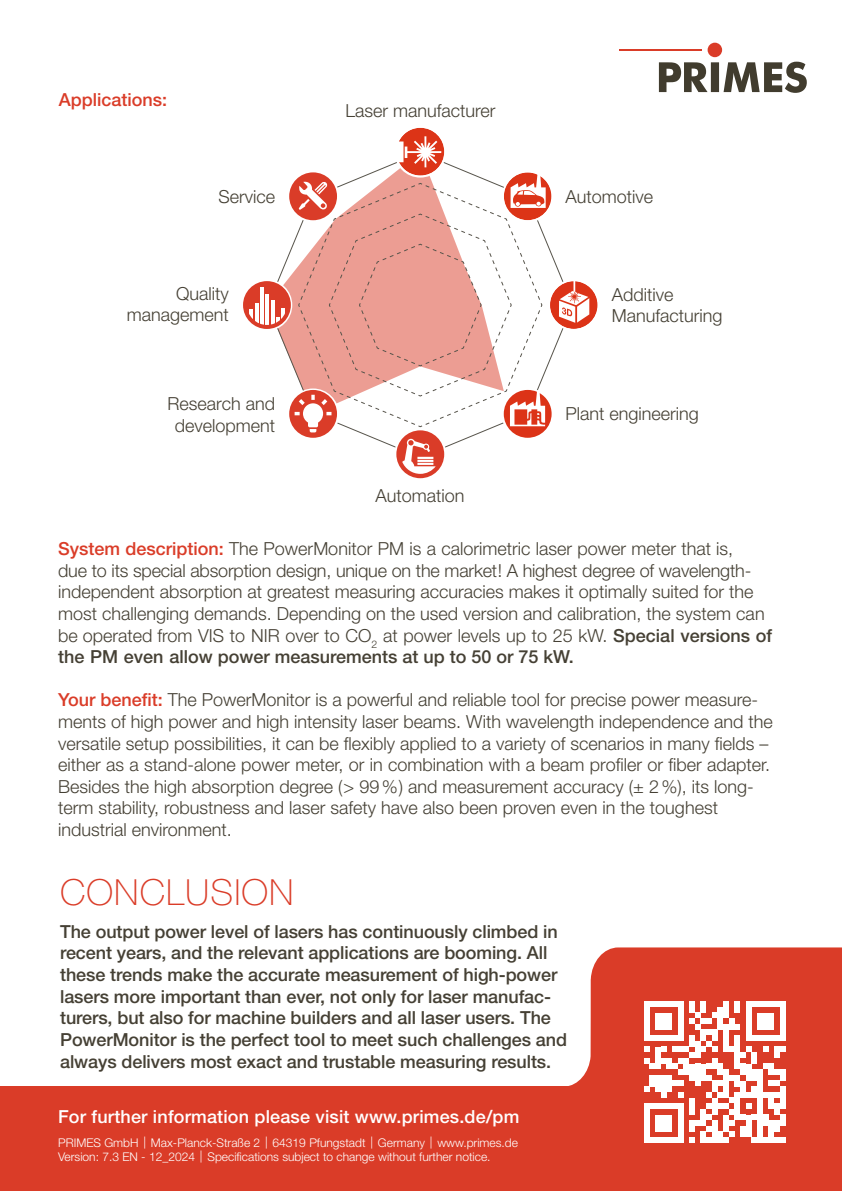
<style>
.page{position:relative;width:842px;height:1191px;background:#fff}
.page>*{position:absolute;margin:0;border:0;box-sizing:border-box;transform-origin:0 0}
.t1{font:100 36px "Helvetica Neue LT Std";letter-spacing:.03em;color:#da3c28}
.t2{font:300 18px/21.6px "Helvetica Neue LT Std";color:#454034}
.t3{font:500 18px/21.6px "Helvetica Neue LT Std";letter-spacing:-.005em;color:#454034}
.t4{font:500 18px "Helvetica Neue LT Std";letter-spacing:.01em;color:#fff}
.t5{font:500 18px "Helvetica Neue LT Std";color:#da3c28}
.t6{font:300 12px/14px "Helvetica Neue LT Std";color:#fff}
.s1{font-weight:500;color:#da3c28}
.s2{font-weight:500}
</style>
<div class="page">
<div style="left:0;top:1086px;width:842px;height:105px;background:#da3c28"></div>
<svg style="left:277px;top:183px;width:18px;height:247px"></svg>
<div style="left:287px;top:170px;width:52px;height:52px;border:4px solid #fff;border-radius:50%"></div>
<div style="left:287px;top:388px;width:52px;height:52px;border:4px solid #fff;border-radius:50%"></div>
<svg style="left:242px;top:281px;width:48px;height:48px"></svg>
<div style="left:240px;top:279px;width:52px;height:52px;border:4px solid #fff;border-radius:50%"></div>
<div style="left:245px;top:283px;width:44px;height:44px;background:#da3c28;border-radius:50%"></div>
<hr style="left:250px;top:309px;width:3px;height:18px;background:#fff">
<hr style="left:255px;top:303px;width:3px;height:24px;background:#fff">
<hr style="left:260px;top:287px;width:4px;height:40px;background:#fff">
<hr style="left:265px;top:294px;width:4px;height:33px;background:#fff">
<hr style="left:271px;top:300px;width:3px;height:27px;background:#fff">
<svg style="left:276px;top:317px;width:4px;height:10px"></svg>
<svg style="left:281px;top:308px;width:4px;height:19px"></svg>
<svg style="left:286px;top:314px;width:4px;height:13px"></svg>
<div style="left:243px;top:281px;width:48px;height:48px;border:4px solid #da3c28;border-radius:50%"></div>
<div style="left:289px;top:172px;width:48px;height:48px;background:#da3c28;border-radius:50%"></div>
<svg style="left:289px;top:390px;width:48px;height:48px"></svg>
<svg style="left:295px;top:128px;width:302px;height:350px"></svg>
<svg style="left:569px;top:947px;width:273px;height:195px"></svg>
<div style="left:708px;top:43px;width:14px;height:14px;background:#da3c28;border-radius:50%"></div>
<hr style="left:619px;top:49px;width:83px;height:2px;background:#da3c28">
<svg style="left:659px;top:62px;width:148px;height:31px"></svg>
<p class="t5" style="left:59px;top:89px;width:110px">Applications:</p>
<p class="t2" style="left:345px;top:99px;width:152px">Laser manufacturer</p>
<p class="t2" style="left:219px;top:185px;width:58px">Service</p>
<p class="t2" style="left:566px;top:185px;width:89px">Automotive</p>
<p class="t2" style="left:127px;top:282px;width:104px;text-align:right">Quality management</p>
<p class="t2" style="left:168px;top:392px;width:109px;text-align:center">Research and development</p>
<p class="t2" style="left:376px;top:484px;width:91px">Automation</p>
<p class="t2" style="left:612px;top:283px;width:112px">Additive<br>Manufacturing</p>
<p class="t2" style="left:566px;top:403px;width:135px">Plant engineering</p>
<p class="t2" style="left:58px;top:537px;width:715px"><span class="s1">System description:</span> The PowerMonitor PM is a calorimetric laser power meter that is,<br>due to its special absorption design, unique on the market! A highest degree of wavelength&shy;independent absorption at greatest measuring accuracies makes it optimally suited for the most challenging demands. Depending on the used version and calibration, the system can be operated from VIS to NIR over to CO<sub>2</sub> at power levels up to 25 kW. <span class="s2">Special versions of the PM even allow power measurements at up to 50 or 75 kW.</span></p>
<p class="t2" style="left:58px;top:689px;width:716px"><span class="s1">Your benefit:</span> The PowerMonitor is a powerful and reliable tool for precise power measure&shy;ments of high power and high intensity laser beams. With wavelength independence and the versatile setup possibilities, it can be flexibly applied to a variety of scenarios in many fields – either as a stand-alone power meter, or in combination with a beam profiler or fiber adapter.<br>Besides the high absorption degree (&gt; 99%) and measurement accuracy (± 2%), its long&shy;term stability, robustness and laser safety have also been proven even in the toughest industrial environment.</p>
<h1 class="t1" style="left:60px;top:871px;width:235px">CONCLUSION</h1>
<p class="t3" style="left:60px;top:920px;width:508px">The output power level of lasers has continuously climbed in recent years, and the relevant applications are booming. All these trends make the accurate measurement of high-power lasers more important than ever, not only for laser manufac&shy;turers, but also for machine builders and all laser users. The PowerMonitor is the perfect tool to meet such challenges and always delivers most exact and trustable measuring results.</p>
<p class="t4" style="left:58px;top:1106px;width:463px">For further information please visit www.primes.de/pm</p>
<p class="t6" style="left:58px;top:1135px;width:461px">PRIMES GmbH | Max-Planck-Straße 2 | 64319 Pfungstadt | Germany | www.primes.de<br>Version: 7.3 EN - 12_2024 | Specifications subject to change without further notice.</p>
</div>
